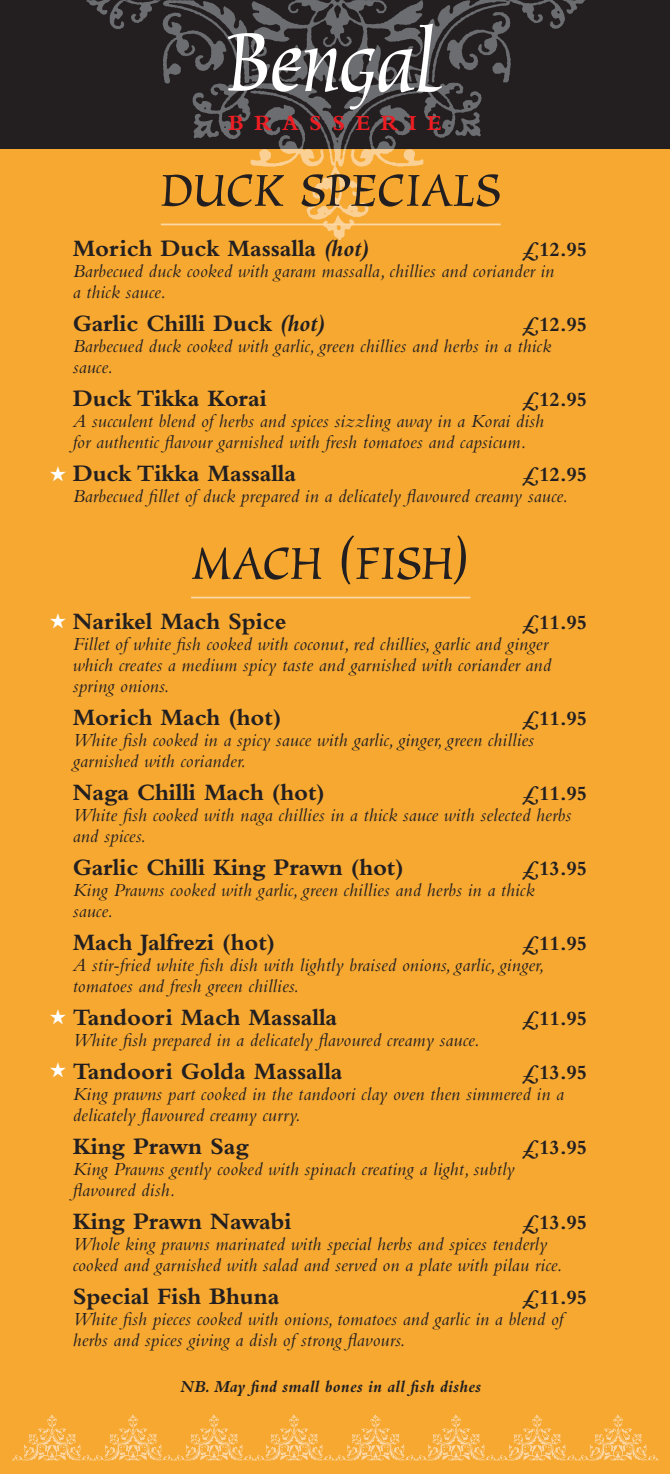
<style>
.page{position:relative;width:670px;height:1474px;background:#fff}
.page>*{position:absolute;margin:0;border:0;box-sizing:border-box;transform-origin:0 0}
.section_heads{font:68.25px "Marigold";color:#231f20}
.dishes{font:700 24.5px "Bembo";letter-spacing:-.005em;color:#231f20}
.t1{font:700 22.4px "Bembo";letter-spacing:.47em;color:#ee1d23}
.dishes-2{font:700 21px "Bembo";letter-spacing:-.005em;color:#231f20}
.description{font:italic 19.25px/21px "Bembo";letter-spacing:.01em;color:#231f20}
.description-2{font:italic 700 17.5px "Bembo";letter-spacing:.01em;color:#231f20}
.s1{font-style:italic}
</style>
<div class="page">
<div style="left:0;top:147px;width:670px;height:1326px;background:#f6a831"></div>
<img style="left:160px;top:149px;width:341px;height:91px">
<div style="left:0;top:0;width:670px;height:149px;background:#231f20"></div>
<img style="left:86px;top:0;width:499px;height:149px">
<img style="left:228px;top:19px;width:213px;height:104px">
<hr style="left:161px;top:223px;width:340px;height:2px;background:#fcd8a7">
<hr style="left:191px;top:596px;width:279px;height:2px;background:#fcd8a7">
<p class="t1" style="left:228px;top:111px;width:215px">BRASSERIE</p>
<p class="section_heads" style="left:161px;top:149px;width:341px">DUCK SPECIALS</p>
<p class="dishes" style="left:73px;top:235px;width:297px">Morich Duck Massalla <span class="s1">(hot)</span></p>
<p class="dishes-2" style="left:522px;top:238px;width:67px">£12.95</p>
<p class="description" style="left:73px;top:260px;width:483px">Barbecued duck cooked with garam massalla, chillies and coriander in a thick sauce.</p>
<p class="dishes" style="left:73px;top:310px;width:253px">Garlic Chilli Duck <span class="s1">(hot)</span></p>
<p class="dishes-2" style="left:522px;top:313px;width:67px">£12.95</p>
<p class="description" style="left:73px;top:335px;width:480px">Barbecued duck cooked with garlic, green chillies and herbs in a thick sauce.</p>
<p class="dishes" style="left:73px;top:385px;width:196px">Duck Tikka Korai</p>
<p class="dishes-2" style="left:522px;top:388px;width:67px">£12.95</p>
<p class="description" style="left:73px;top:410px;width:473px">A succulent blend of herbs and spices sizzling away in a Korai dish for authentic flavour garnished with fresh tomatoes and capsicum.</p>
<p class="dishes" style="left:73px;top:459px;width:225px">Duck Tikka Massalla</p>
<p class="dishes-2" style="left:522px;top:463px;width:67px">£12.95</p>
<p class="description" style="left:73px;top:485px;width:497px">Barbecued fillet of duck prepared in a delicately flavoured creamy sauce.</p>
<p class="section_heads" style="left:191px;top:522px;width:281px">MACH (FISH)</p>
<p class="dishes" style="left:73px;top:608px;width:215px">Narikel Mach Spice</p>
<p class="dishes-2" style="left:522px;top:611px;width:67px">£11.95</p>
<p class="description" style="left:73px;top:633px;width:480px">Fillet of white fish cooked with coconut, red chillies, garlic and ginger which creates a medium spicy taste and garnished with coriander and spring onions.</p>
<p class="dishes" style="left:73px;top:703px;width:210px">Morich Mach (hot)</p>
<p class="dishes-2" style="left:522px;top:707px;width:67px">£11.95</p>
<p class="description" style="left:73px;top:729px;width:463px">White fish cooked in a spicy sauce with garlic, ginger, green chillies garnished with coriander.</p>
<p class="dishes" style="left:73px;top:778px;width:254px">Naga Chilli Mach (hot)</p>
<p class="dishes-2" style="left:522px;top:781px;width:67px">£11.95</p>
<p class="description" style="left:73px;top:804px;width:500px">White fish cooked with naga chillies in a thick sauce with selected herbs and spices.</p>
<p class="dishes" style="left:73px;top:853px;width:333px">Garlic Chilli King Prawn (hot)</p>
<p class="dishes-2" style="left:522px;top:856px;width:67px">£13.95</p>
<p class="description" style="left:73px;top:879px;width:463px">King Prawns cooked with garlic, green chillies and herbs in a thick sauce.</p>
<p class="dishes" style="left:73px;top:928px;width:204px">Mach Jalfrezi (hot)</p>
<p class="dishes-2" style="left:522px;top:931px;width:67px">£11.95</p>
<p class="description" style="left:73px;top:954px;width:473px">A stir-fried white fish dish with lightly braised onions, garlic, ginger, tomatoes and fresh green chillies.</p>
<p class="dishes" style="left:73px;top:1003px;width:266px">Tandoori Mach Massalla</p>
<p class="dishes-2" style="left:522px;top:1006px;width:67px">£11.95</p>
<p class="description" style="left:73px;top:1029px;width:408px">White fish prepared in a delicately flavoured creamy sauce.</p>
<p class="dishes" style="left:73px;top:1057px;width:271px">Tandoori Golda Massalla</p>
<p class="dishes-2" style="left:522px;top:1060px;width:67px">£13.95</p>
<p class="description" style="left:73px;top:1083px;width:493px">King prawns part cooked in the tandoori clay oven then simmered in a delicately flavoured creamy curry.</p>
<p class="dishes" style="left:73px;top:1132px;width:178px">King Prawn Sag</p>
<p class="dishes-2" style="left:522px;top:1135px;width:67px">£13.95</p>
<p class="description" style="left:73px;top:1158px;width:443px">King Prawns gently cooked with spinach creating a light, subtly flavoured dish.</p>
<p class="dishes" style="left:73px;top:1207px;width:220px">King Prawn Nawabi</p>
<p class="dishes-2" style="left:522px;top:1210px;width:67px">£13.95</p>
<p class="description" style="left:73px;top:1233px;width:491px">Whole king prawns marinated with special herbs and spices tenderly cooked and garnished with salad and served on a plate with pilau rice.</p>
<p class="dishes" style="left:73px;top:1282px;width:208px">Special Fish Bhuna</p>
<p class="dishes-2" style="left:522px;top:1285px;width:67px">£11.95</p>
<p class="description" style="left:73px;top:1308px;width:492px">White fish pieces cooked with onions, tomatoes and garlic in a blend of herbs and spices giving a dish of strong flavours.</p>
<p class="description-2" style="left:180px;top:1376px;width:302px">NB. May find small bones in all fish dishes</p>
</div>
